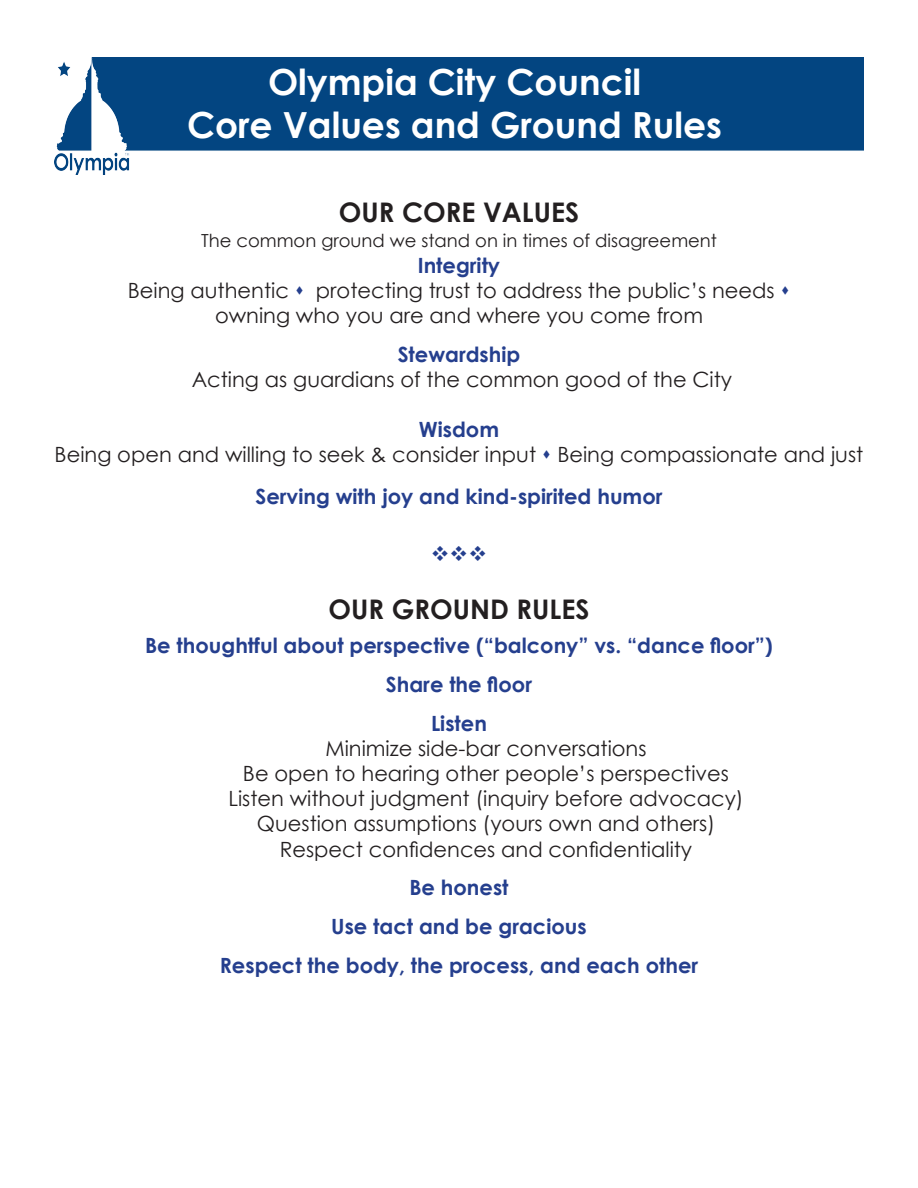
<style>
.page{position:relative;width:918px;height:1188px;background:#fff}
.page>*{position:absolute;margin:0;border:0;box-sizing:border-box;transform-origin:0 0}
.t1{font:700 36px "Century Gothic";color:#fff}
.t2{font:700 27px "Century Gothic";color:#231f20}
.t3{font:21px "Century Gothic";color:#231f20}
.t4{font:700 21px "Century Gothic";color:#253f8e}
.t5{font:21px "Wingdings";color:#253f8e}
.t6{font:18px "Century Gothic";color:#231f20}
.s1{color:#253f8e}
</style>
<div class="page">
<img style="left:54px;top:58px;width:810px;height:117px">
<p class="t1" style="left:268px;top:54px;width:374px">Olympia City Council</p>
<p class="t1" style="left:187px;top:98px;width:536px">Core Values and Ground Rules</p>
<p class="t2" style="left:339px;top:192px;width:242px">OUR CORE VALUES</p>
<p class="t6" style="left:201px;top:228px;width:517px">The common ground we stand on in times of disagreement</p>
<p class="t4" style="left:418px;top:249px;width:84px">Integrity</p>
<p class="t3" style="left:128px;top:275px;width:664px">Being authentic <span class="s1">▲</span> protecting trust to address the public’s needs <span class="s1">▲</span></p>
<p class="t3" style="left:215px;top:301px;width:490px">owning who you are and where you come from</p>
<p class="t4" style="left:398px;top:338px;width:124px">Stewardship</p>
<p class="t3" style="left:192px;top:365px;width:542px">Acting as guardians of the common good of the City</p>
<p class="t4" style="left:419px;top:414px;width:82px">Wisdom</p>
<p class="t3" style="left:55px;top:440px;width:810px">Being open and willing to seek &amp; consider input <span class="s1">▲</span> Being compassionate and just</p>
<p class="t4" style="left:256px;top:480px;width:408px">Serving with joy and kind-spirited humor</p>
<p class="t5" style="left:431px;top:543px;width:58px">❖❖❖</p>
<p class="t2" style="left:329px;top:589px;width:262px">OUR GROUND RULES</p>
<p class="t4" style="left:145px;top:630px;width:629px">Be thoughtful about perspective (“balcony” vs. “dance floor”)</p>
<p class="t4" style="left:386px;top:668px;width:148px">Share the floor</p>
<p class="t4" style="left:431px;top:707px;width:57px">Listen</p>
<p class="t3" style="left:325px;top:734px;width:323px">Minimize side-bar conversations</p>
<p class="t3" style="left:243px;top:759px;width:488px">Be open to hearing other people’s perspectives</p>
<p class="t3" style="left:228px;top:784px;width:517px">Listen without judgment (inquiry before advocacy)</p>
<p class="t3" style="left:257px;top:809px;width:460px">Question assumptions (yours own and others)</p>
<p class="t3" style="left:280px;top:834px;width:414px">Respect confidences and confidentiality</p>
<p class="t4" style="left:409px;top:872px;width:101px">Be honest</p>
<p class="t4" style="left:331px;top:910px;width:257px">Use tact and be gracious</p>
<p class="t4" style="left:220px;top:949px;width:480px">Respect the body, the process, and each other</p>
</div>
